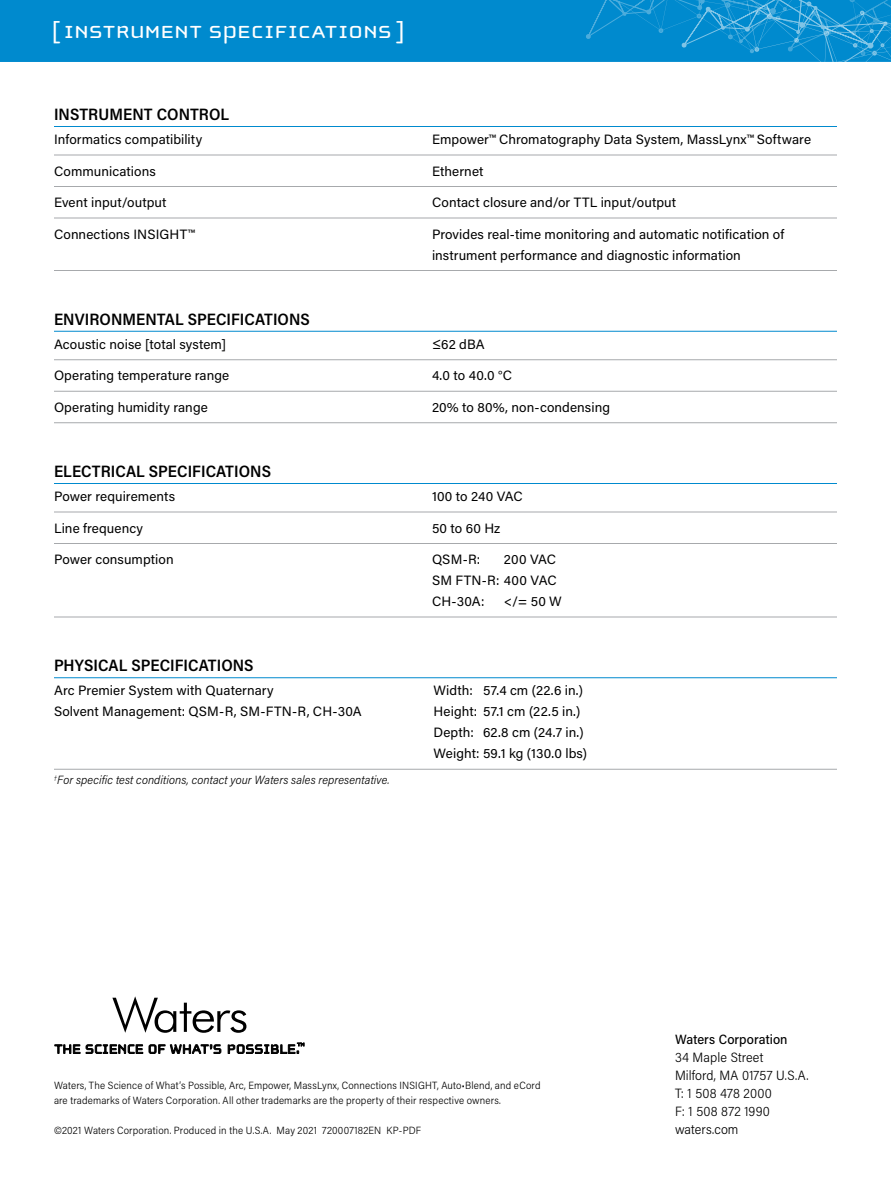
<style>
.page{position:relative;width:891px;height:1188px;background:#fff}
.page>*{position:absolute;margin:0;border:0;box-sizing:border-box;transform-origin:0 0}
.t1{font:25.5px "Cholla Unicase";letter-spacing:.015em;color:#fff;scale:1.1 1}
.t2{font:600 16.5px "Acumin Pro Semi Cond";letter-spacing:.005em;color:#000}
.t3{font:13.5px/21px "Acumin Pro";letter-spacing:.005em;color:#000}
.t4{font:300 13.5px/18px "Acumin Pro Semi Cond";letter-spacing:.01em;color:#000}
.t5{font:500 13.5px "Acumin Pro Semi Cond";letter-spacing:.005em;color:#000}
.t6{font:italic 300 12px "Acumin Pro Semi Cond";letter-spacing:.01em;color:#000}
.t7{font:300 10.5px/15px "Acumin Pro Semi Cond";letter-spacing:.015em;color:#000}
</style>
<div class="page">
<div style="left:0;top:0;width:891px;height:62px;background:#008ace"></div>
<svg style="left:584px;top:0;width:307px;height:62px"></svg>
<svg style="left:55px;top:1044px;width:88px;height:10px"></svg>
<svg style="left:149px;top:1044px;width:72px;height:10px"></svg>
<svg style="left:228px;top:1043px;width:76px;height:11px"></svg>
<svg style="left:112px;top:996px;width:134px;height:37px"></svg>
<hr style="left:54px;top:126px;width:783px;height:1px;background:#008ace">
<hr style="left:54px;top:155px;width:783px;height:1px;background:#a7a9ac">
<hr style="left:54px;top:186px;width:783px;height:1px;background:#a7a9ac">
<hr style="left:54px;top:218px;width:783px;height:1px;background:#a7a9ac">
<hr style="left:54px;top:270px;width:783px;height:1px;background:#a7a9ac">
<hr style="left:54px;top:331px;width:783px;height:1px;background:#008ace">
<hr style="left:54px;top:359px;width:783px;height:1px;background:#a7a9ac">
<hr style="left:54px;top:391px;width:783px;height:1px;background:#a7a9ac">
<hr style="left:54px;top:422px;width:783px;height:1px;background:#a7a9ac">
<hr style="left:54px;top:483px;width:783px;height:1px;background:#008ace">
<hr style="left:54px;top:512px;width:783px;height:1px;background:#a7a9ac">
<hr style="left:54px;top:543px;width:783px;height:1px;background:#a7a9ac">
<hr style="left:54px;top:617px;width:783px;height:1px;background:#a7a9ac">
<hr style="left:54px;top:677px;width:783px;height:1px;background:#008ace">
<hr style="left:54px;top:769px;width:783px;height:1px;background:#a7a9ac">
<h1 class="t1" style="left:52px;top:19px;width:323px">[ INSTRUMENT SPECIFICATIONS ]</h1>
<p class="t2" style="left:54px;top:103px;width:177px">INSTRUMENT CONTROL</p>
<p class="t3" style="left:54px;top:128px;width:150px">Informatics compatibility</p>
<p class="t3" style="left:432px;top:128px;width:381px">Empower™ Chromatography Data System, MassLynx™ Software</p>
<p class="t3" style="left:54px;top:160px;width:103px">Communications</p>
<p class="t3" style="left:432px;top:160px;width:53px">Ethernet</p>
<p class="t3" style="left:54px;top:191px;width:114px">Event input/output</p>
<p class="t3" style="left:432px;top:191px;width:246px">Contact closure and/or TTL input/output</p>
<p class="t3" style="left:54px;top:223px;width:142px">Connections INSIGHT™</p>
<p class="t3" style="left:432px;top:223px;width:354px">Provides real-time monitoring and automatic notification of instrument performance and diagnostic information</p>
<p class="t2" style="left:54px;top:308px;width:257px">ENVIRONMENTAL SPECIFICATIONS</p>
<p class="t3" style="left:54px;top:333px;width:174px">Acoustic noise [total system]</p>
<p class="t3" style="left:432px;top:333px;width:54px">≤62 dBA</p>
<p class="t3" style="left:54px;top:365px;width:177px">Operating temperature range</p>
<p class="t3" style="left:432px;top:365px;width:82px">4.0 to 40.0 °C</p>
<p class="t3" style="left:54px;top:396px;width:155px">Operating humidity range</p>
<p class="t3" style="left:432px;top:396px;width:180px">20% to 80%, non-condensing</p>
<p class="t2" style="left:54px;top:460px;width:219px">ELECTRICAL SPECIFICATIONS</p>
<p class="t3" style="left:54px;top:485px;width:123px">Power requirements</p>
<p class="t3" style="left:432px;top:485px;width:92px">100 to 240 VAC</p>
<p class="t3" style="left:54px;top:517px;width:90px">Line frequency</p>
<p class="t3" style="left:432px;top:517px;width:70px">50 to 60 Hz</p>
<p class="t3" style="left:54px;top:548px;width:121px">Power consumption</p>
<p class="t3" style="left:432px;top:548px;width:50px">QSM-R:</p>
<p class="t3" style="left:432px;top:548px;width:126px;text-align:justify;text-indent:72px">200 VAC SM FTN-R: 400 VAC CH-30A:</p>
<p class="t3" style="left:504px;top:590px;width:59px">&lt;/= 50 W</p>
<p class="t2" style="left:54px;top:654px;width:201px">PHYSICAL SPECIFICATIONS</p>
<p class="t3" style="left:54px;top:680px;width:221px">Arc Premier System with Quaternary</p>
<p class="t3" style="left:433px;top:680px;width:151px">Width: 57.4 cm (22.6 in.)</p>
<p class="t3" style="left:54px;top:701px;width:309px">Solvent Management: QSM-R, SM-FTN-R, CH-30A</p>
<p class="t3" style="left:433px;top:701px;width:155px">Height: 57.1 cm (22.5 in.)<br>Depth: 62.8 cm (24.7 in.)<br>Weight: 59.1 kg (130.0 lbs)</p>
<p class="t6" style="left:54px;top:771px;width:337px"><sup>†</sup>For specific test conditions, contact your Waters sales representative.</p>
<p class="t7" style="left:54px;top:1077px;width:488px">Waters, The Science of What’s Possible, Arc, Empower, MassLynx, Connections INSIGHT, Auto•Blend, and eCord are trademarks of Waters Corporation. All other trademarks are the property of their respective owners.</p>
<p class="t7" style="left:54px;top:1122px;width:369px">©2021 Waters Corporation. Produced in the U.S.A. May 2021 720007182EN KP-PDF</p>
<p class="t5" style="left:675px;top:1030px;width:114px">Waters Corporation</p>
<p class="t4" style="left:675px;top:1048px;width:135px">34 Maple Street<br>Milford, MA 01757 U.S.A.<br>T: 1 508 478 2000<br>F: 1 508 872 1990 waters.com</p>
</div>
